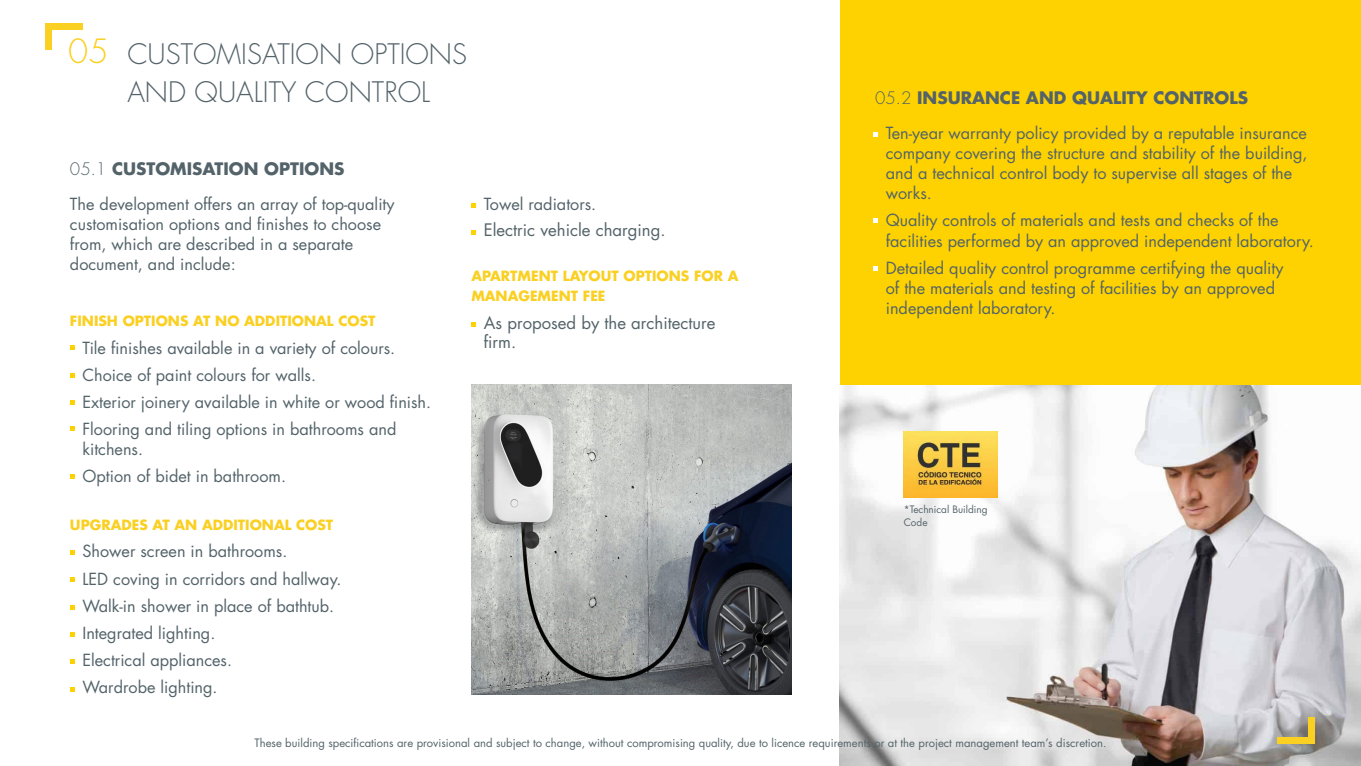
<style>
.page{position:relative;width:1361px;height:766px;background:#fff}
.page>*{position:absolute;margin:0;border:0;box-sizing:border-box;transform-origin:0 0}
.t1{font:300 32.5px "Futura Std";color:#fad023}
.t2{font:300 27.5px/37.5px "Futura Std";color:#536369}
.t3{font:16.75px/18.8px "Futura Std";color:#536369}
.t4{font:700 16.75px "Futura Std";color:#536369}
.t5{font:16.25px/20px "Futura Std";color:#536369}
.t6{font:700 13.75px/20px "Futura Std";color:#fad023}
.t7{font:11.25px "Futura Std";color:#536369}
.t8{font:10px/12.5px "Futura Std";color:#536369}
.s1{font-weight:300}
</style>
<div class="page">
<img style="left:471px;top:384px;width:320px;height:310px">
<img style="left:840px;top:384px;width:521px;height:381px">
<img style="left:904px;top:431px;width:93px;height:66px">
<div style="left:840px;top:0;width:521px;height:384px;background:#fdd200"></div>
<svg style="left:873px;top:132px;width:5px;height:4px"></svg>
<svg style="left:873px;top:218px;width:5px;height:5px"></svg>
<svg style="left:873px;top:266px;width:5px;height:5px"></svg>
<svg style="left:471px;top:230px;width:5px;height:5px"></svg>
<svg style="left:471px;top:203px;width:5px;height:4px"></svg>
<div style="left:46px;top:23px;width:37px;height:6px;background:#fad023"></div>
<div style="left:46px;top:23px;width:6px;height:27px;background:#fad023"></div>
<div style="left:1277px;top:737px;width:38px;height:6px;background:#fad023"></div>
<div style="left:1308px;top:717px;width:7px;height:26px;background:#fad023"></div>
<svg style="left:70px;top:373px;width:5px;height:4px"></svg>
<svg style="left:70px;top:400px;width:5px;height:5px"></svg>
<svg style="left:70px;top:426px;width:5px;height:5px"></svg>
<svg style="left:70px;top:474px;width:5px;height:4px"></svg>
<svg style="left:70px;top:345px;width:5px;height:5px"></svg>
<svg style="left:70px;top:632px;width:5px;height:4px"></svg>
<svg style="left:70px;top:605px;width:5px;height:5px"></svg>
<svg style="left:70px;top:577px;width:5px;height:4px"></svg>
<svg style="left:70px;top:550px;width:5px;height:4px"></svg>
<svg style="left:70px;top:659px;width:5px;height:4px"></svg>
<svg style="left:70px;top:687px;width:5px;height:4px"></svg>
<svg style="left:471px;top:322px;width:5px;height:4px"></svg>
<h1 class="t1" style="left:68px;top:31px;width:42px">05</h1>
<h2 class="t2" style="left:127px;top:36px;width:341px">CUSTOMISATION OPTIONS<br>AND QUALITY CONTROL</h2>
<p class="t4" style="left:70px;top:158px;width:276px"><span class="s1">05.1</span> CUSTOMISATION OPTIONS</p>
<p class="t5" style="left:70px;top:194px;width:326px">The development offers an array of top-quality customisation options and finishes to choose from, which are described in a separate document, and include:</p>
<p class="t6" style="left:70px;top:310px;width:307px">FINISH OPTIONS AT NO ADDITIONAL COST</p>
<p class="t5" style="left:83px;top:334px;width:350px;line-height:27.1px">Tile finishes available in a variety of colours.<br>Choice of paint colours for walls.<br>Exterior joinery available in white or wood finish.<br>Flooring and tiling options in bathrooms and</p>
<p class="t5" style="left:83px;top:435px;width:205px;line-height:27.1px">kitchens.<br>Option of bidet in bathroom.</p>
<p class="t6" style="left:70px;top:514px;width:265px">UPGRADES AT AN ADDITIONAL COST</p>
<p class="t5" style="left:82px;top:538px;width:260px;line-height:27.1px">Shower screen in bathrooms.<br>LED coving in corridors and hallway.<br>Walk-in shower in place of bathtub.<br>Integrated lighting.<br>Electrical appliances.<br>Wardrobe lighting.</p>
<p class="t5" style="left:484px;top:194px;width:114px">Towel radiators.</p>
<p class="t3" style="left:484px;top:221px;width:183px">Electric vehicle charging.</p>
<p class="t6" style="left:471px;top:266px;width:269px">APARTMENT LAYOUT OPTIONS FOR A<br>MANAGEMENT FEE</p>
<p class="t3" style="left:484px;top:314px;width:233px">As proposed by the architecture firm.</p>
<p class="t4" style="left:875px;top:87px;width:374px"><span class="s1">05.2</span> INSURANCE AND QUALITY CONTROLS</p>
<p class="t5" style="left:886px;top:123px;width:423px">Ten-year warranty policy provided by a reputable insurance company covering the structure and stability of the building, and a technical control body to supervise all stages of the works.</p>
<p class="t5" style="left:886px;top:211px;width:430px">Quality controls of materials and tests and checks of the facilities performed by an approved independent laboratory.</p>
<p class="t5" style="left:886px;top:258px;width:399px">Detailed quality control programme certifying the quality of the materials and testing of facilities by an approved independent laboratory.</p>
<p class="t8" style="left:904px;top:503px;width:85px">*Technical Building<br>Code</p>
<p class="t7" style="left:254px;top:735px;width:853px">These building specifications are provisional and subject to change, without compromising quality, due to licence requirements or at the project management team’s discretion.</p>
</div>
